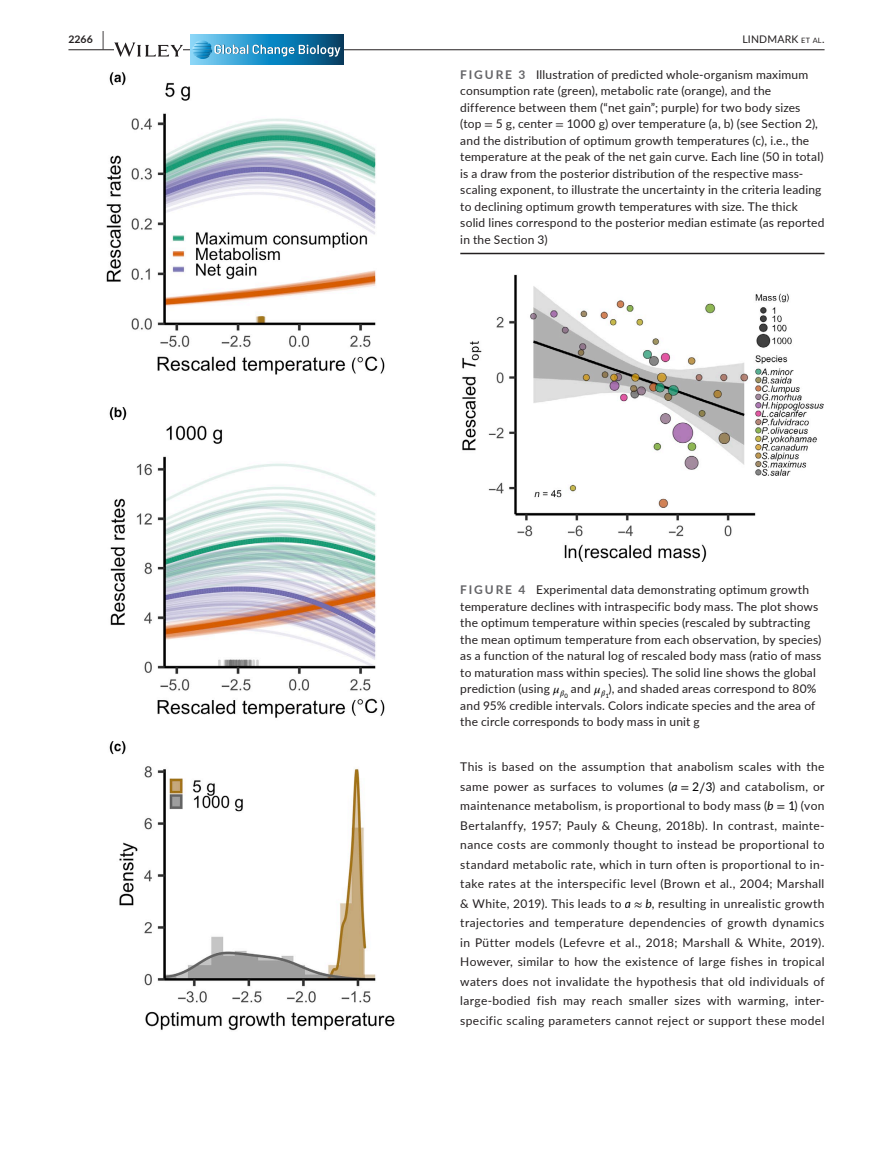
<style>
.page{position:relative;width:893px;height:1174px;background:#fff}
.page>*{position:absolute;margin:0;border:0;box-sizing:border-box;transform-origin:0 0}
.t1{font:12px/16.5px "Lato";letter-spacing:.015em;color:#231f20}
.t2{font:10.5px "Lato";letter-spacing:.02em;color:#231f20}
.t3{font:700 10.5px "Lato";color:#231f20}
.s1{font-size:19.5px}
.s2{font-size:7.35px}
.s3{font-weight:700;color:#636366}
.s4{font-family:"STIX"}
.s5{font-family:"STIX Math";font-style:italic;color:#000}
.s6{font-style:italic;color:#000}
.s7{font-family:"STIX Math";color:#000}
.s8{color:#000}
</style>
<div class="page">
<hr style="left:68px;top:49px;width:756px;height:1px;background:#231f20">
<svg style="left:114px;top:42px;width:69px;height:15px"></svg>
<svg style="left:191px;top:64px;width:153px;height:1px"></svg>
<svg style="left:191px;top:35px;width:153px;height:29px;background:#298aba"></svg>
<svg style="left:192px;top:40px;width:149px;height:19px;background:#4799c2"></svg>
<hr style="left:460px;top:253px;width:364px;height:1px;background:#231f20">
<img style="left:106px;top:72px;width:289px;height:959px">
<img style="left:462px;top:275px;width:361px;height:287px">
<p class="t3" style="left:68px;top:31px;width:37px">2266 <span class="s1">|</span></p>
<p class="t2" style="left:742px;top:31px;width:84px">LINDMARK <span class="s2">et al</span>.</p>
<p class="t1" style="left:460px;top:66px;width:366px"><span class="s3">FIGURE 3</span> Illustration of predicted whole-organism maximum consumption rate (green), metabolic rate (orange), and the difference between them (“net gain”; purple) for two body sizes (top <span class="s4">=</span> 5 g, center <span class="s4">=</span> 1000 g) over temperature (a, b) (see Section 2), and the distribution of optimum growth temperatures (c), i.e., the temperature at the peak of the net gain curve. Each line (50 in total) is a draw from the posterior distribution of the respective mass&shy;scaling exponent, to illustrate the uncertainty in the criteria leading to declining optimum growth temperatures with size. The thick solid lines correspond to the posterior median estimate (as reported in the Section 3)</p>
<p class="t1" style="left:460px;top:581px;width:363px"><span class="s3">FIGURE 4</span> Experimental data demonstrating optimum growth temperature declines with intraspecific body mass. The plot shows the optimum temperature within species (rescaled by subtracting the mean optimum temperature from each observation, by species) as a function of the natural log of rescaled body mass (ratio of mass to maturation mass within species). The solid line shows the global prediction (using <span class="s5">𝜇</span><sub>𝛽</sub><sub>0</sub> and <span class="s5">𝜇</span><sub>𝛽</sub><sub>1</sub>), and shaded areas correspond to 80% and 95% credible intervals. Colors indicate species and the area of the circle corresponds to body mass in unit g</p>
<p class="t1" style="left:460px;top:756px;width:366px;line-height:19.5px;text-align:justify">This is based on the assumption that anabolism scales with the same power as surfaces to volumes (<span class="s6">a</span> <span class="s7">=</span> <span class="s8">2</span><span class="s7">∕</span><span class="s8">3</span>) and catabolism, or maintenance metabolism, is proportional to body mass (<span class="s6">b</span> <span class="s7">=</span> <span class="s8">1</span>) (von Bertalanffy, 1957; Pauly &amp; Cheung, 2018b). In contrast, mainte&shy;nance costs are commonly thought to instead be proportional to standard metabolic rate, which in turn often is proportional to in&shy;take rates at the interspecific level (Brown et al., 2004; Marshall &amp; White, 2019). This leads to <span class="s6">a</span> <span class="s7">≈</span> <span class="s6">b</span>, resulting in unrealistic growth trajectories and temperature dependencies of growth dynamics in Pütter models (Lefevre et al., 2018; Marshall &amp; White, 2019).<br>However, similar to how the existence of large fishes in tropical waters does not invalidate the hypothesis that old individuals of large-bodied fish may reach smaller sizes with warming, inter&shy;specific scaling parameters cannot reject or support these model</p>
</div>
